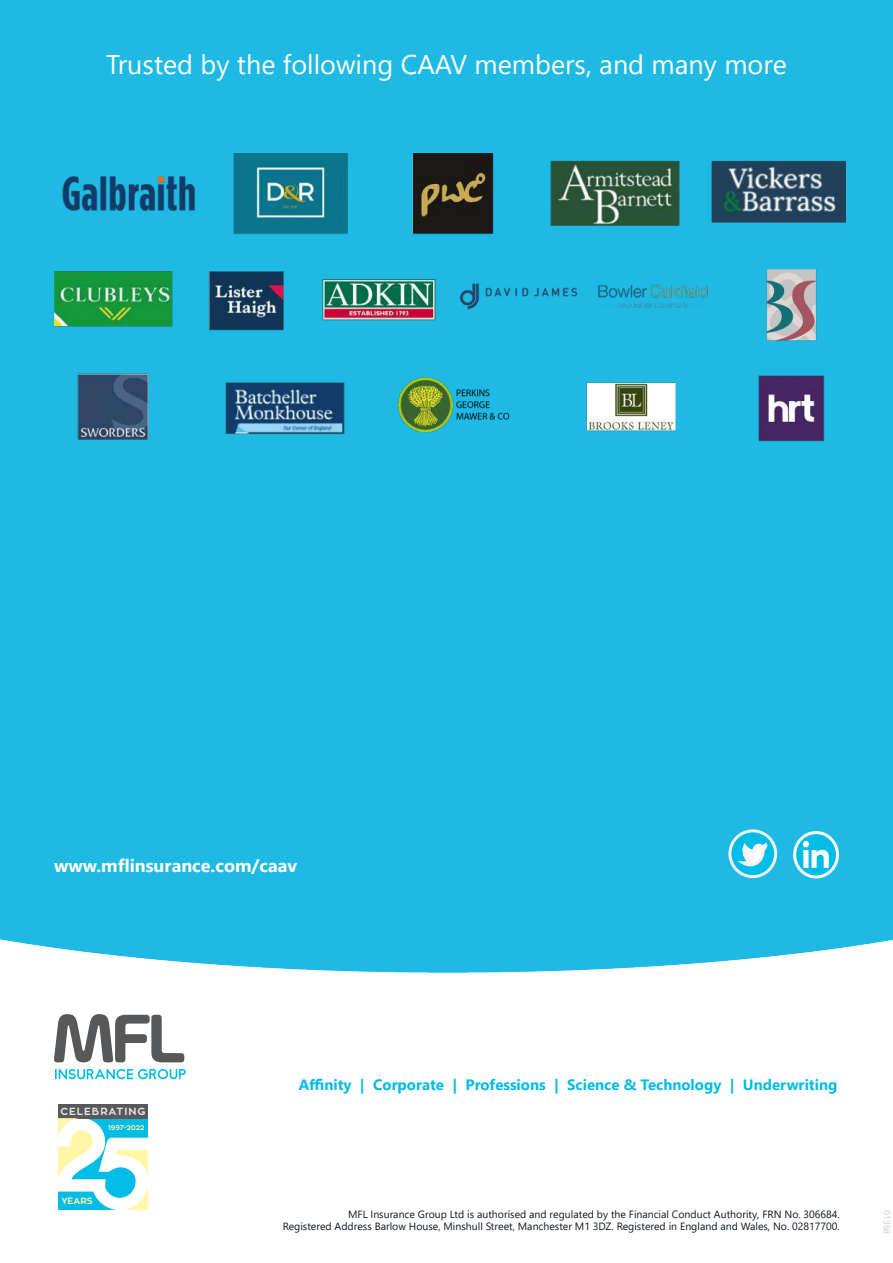
<style>
.page{position:relative;width:893px;height:1263px;background:#fff}
.page>*{position:absolute;margin:0;border:0;box-sizing:border-box;transform-origin:0 0}
.t1{font:27px "Segoe UI";color:#fff}
.t2{font:700 18px "Segoe UI";color:#fff}
.t3{font:700 15px "Segoe UI";color:#00bce7}
.t4{font:10.5px/12.6px "Segoe UI";color:#101820;text-align:right}
.t5{font:700 10.35px "Zona Pro";letter-spacing:.1em;color:#e4e4e4}
.t6{font:9px "Segoe UI";color:#cccdcd}
.t7{font:700 9px "Zona Pro";color:#fff7a6}
.t8{font:700 6.9px "Zona Pro";color:#fff7a6}
</style>
<div class="page">
<svg style="left:55px;top:1069px;width:131px;height:10px"></svg>
<svg style="left:54px;top:1014px;width:130px;height:48px"></svg>
<div style="left:0;top:0;width:893px;height:973px;background:#1ebae4"></div>
<svg style="left:730px;top:831px;width:46px;height:46px"></svg>
<div style="left:728px;top:829px;width:49px;height:49px;border:3px solid #f2f2f2;border-radius:50%"></div>
<svg style="left:740px;top:761px;width:28px;height:108px;background:#3cc4e7"></svg>
<svg style="left:795px;top:832px;width:42px;height:45px"></svg>
<div style="left:793px;top:831px;width:46px;height:47px;border:3px solid #fff;border-radius:50%"></div>
<svg style="left:803px;top:841px;width:26px;height:27px"></svg>
<img style="left:54px;top:153px;width:791px;height:291px">
<div style="left:58px;top:1104px;width:90px;height:14px;background:#58595b"></div>
<svg style="left:58px;top:1118px;width:90px;height:92px"></svg>
<h1 class="t1" style="left:106px;top:53px;width:682px">Trusted by the following CAAV members, and many more</h1>
<h2 class="t2" style="left:54px;top:848px;width:245px">www.m昀氀insurance.com/caav</h2>
<p class="t5" style="left:60px;top:1105px;width:87px">CELEBRATING</p>
<p class="t8" style="left:108px;top:1123px;width:38px">1997-2022</p>
<p class="t7" style="left:61px;top:1195px;width:33px">YEARS</p>
<h3 class="t3" style="left:299px;top:1071px;width:540px">A昀케nity | Corporate | Professions | Science &amp; Technology | Underwriting</h3>
<p class="t4" style="left:283px;top:1206px;width:559px">MFL Insurance Group Ltd is authorised and regulated by the Financial Conduct Authority, FRN No. 306684.<br>Registered Address Barlow House, Minshull Street, Manchester M1 3DZ. Registered in England and Wales, No. 02817700.</p>
<p class="t6" style="left:891px;top:1210px;width:26px;rotate:90deg">01368</p>
</div>
